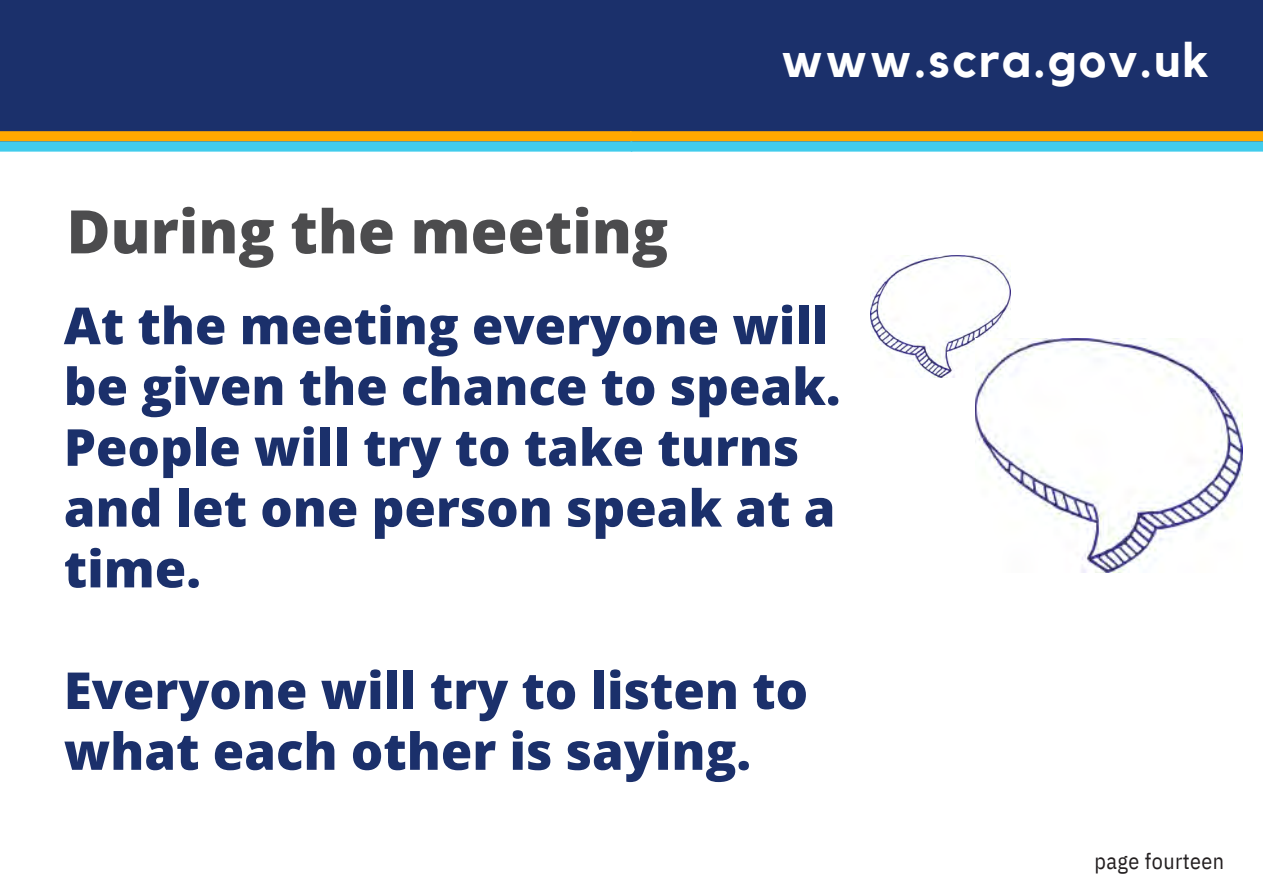
<style>
.page{position:relative;width:1263px;height:894px;background:#fff}
.page>*{position:absolute;margin:0;border:0;box-sizing:border-box;transform-origin:0 0}
.t1{font:800 60px "Open Sans";color:#4c4c4e}
.t2{font:800 51px/60.8px "Open Sans";color:#1b306b}
.t3{font:700 48px "Kollektif";letter-spacing:.05em;color:#fff}
.t4{font:22.05px "IBM Plex Sans Cond";letter-spacing:.02em;color:#231f20}
</style>
<div class="page">
<div style="left:631px;top:0;width:632px;height:141px;background:#1b306b"></div>
<div style="left:0;top:0;width:632px;height:141px;background:#1b306b"></div>
<div style="left:631px;top:132px;width:631px;height:9px;background:#ffa800"></div>
<div style="left:630px;top:131px;width:633px;height:10px;border:2px solid #ffa800"></div>
<svg style="left:0;top:131px;width:632px;height:10px;background:#faa501"></svg>
<div style="left:631px;top:142px;width:632px;height:9px;background:#41ccec"></div>
<div style="left:631px;top:141px;width:632px;height:11px;border:2px solid #41ccec"></div>
<div style="left:0;top:142px;width:632px;height:9px;background:#41ccec"></div>
<div style="left:0;top:141px;width:632px;height:11px;border:2px solid #41ccec"></div>
<img style="left:870px;top:256px;width:140px;height:121px">
<img style="left:975px;top:338px;width:268px;height:234px">
<h2 class="t1" style="left:67px;top:189px;width:603px">During the meeting</h2>
<p class="t3" style="left:781px;top:38px;width:429px">www.scra.gov.uk</p>
<h1 class="t2" style="left:64px;top:294px;width:778px">At the meeting everyone will be given the chance to speak.<br>People will try to take turns and let one person speak at a time.</h1>
<h2 class="t2" style="left:64px;top:658px;width:746px">Everyone will try to listen to what each other is saying.</h2>
<p class="t4" style="left:1094px;top:846px;width:131px">page fourteen</p>
</div>
